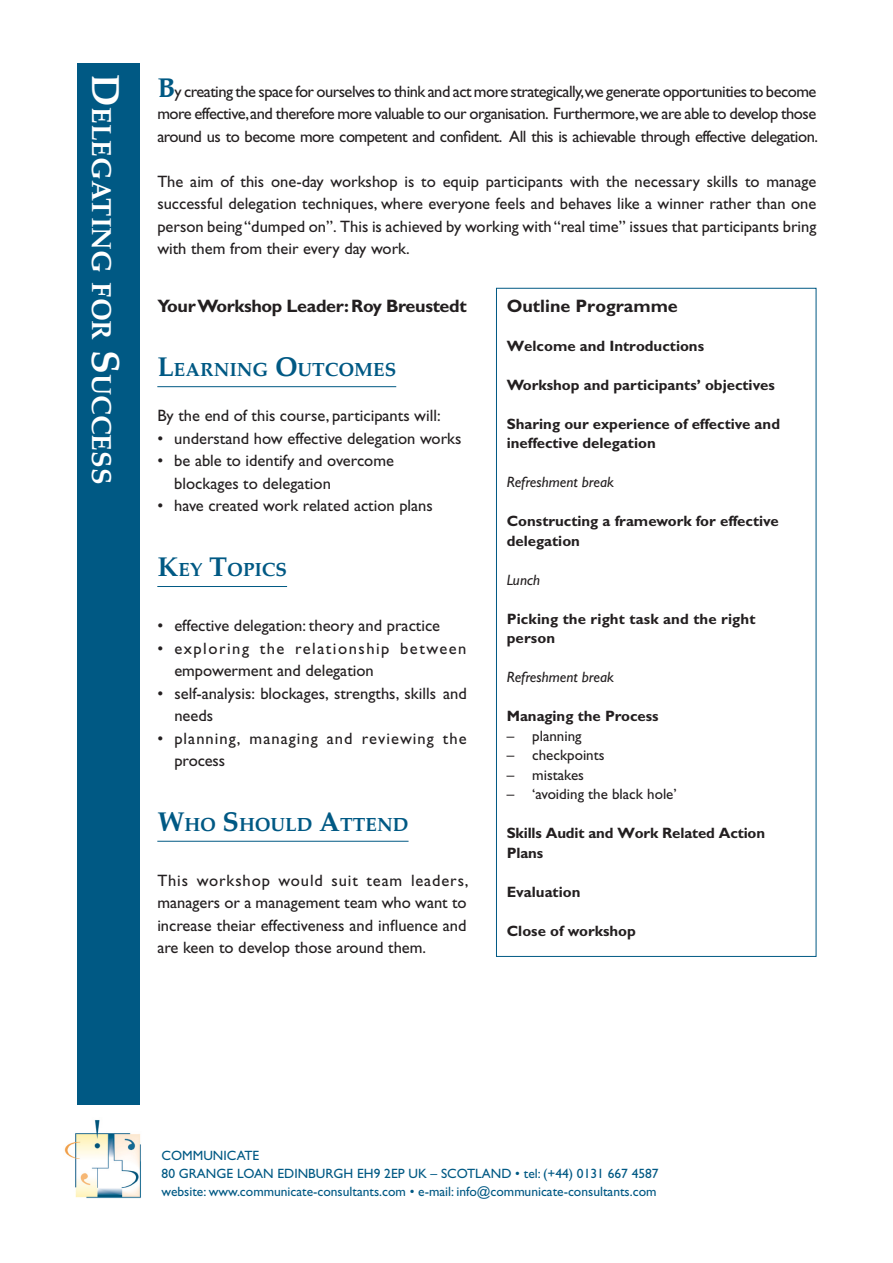
<style>
.page{position:relative;width:893px;height:1263px;background:#fff}
.page>*{position:absolute;margin:0;border:0;box-sizing:border-box;transform-origin:0 0}
.Workshop_Title{font:700 27.3px "Palatino";color:#fff}
.Subtitle{font:700 18.9px "Palatino";color:#005984}
.Workshop_Leader{font:700 18px "Gill Sans";letter-spacing:-.02em;color:#231f20}
.Programme_Title{font:700 18px "Gill Sans";color:#231f20}
.Body_text{font:16.5px/22.5px "Gill Sans";color:#231f20;text-align:justify}
.Bullet_Points{font:16.5px/22.5px "Gill Sans";color:#231f20}
.Bullet_Points-2{font:16.5px/22.5px "Gill Sans";letter-spacing:.09em;color:#231f20}
.Bullet_Points-3{font:16.5px/22.5px "Gill Sans";letter-spacing:.06em;color:#231f20}
.Programme_text{font:700 15px/19.5px "Gill Sans";color:#231f20}
.Programme_text-2{font:15px "Gill Sans";color:#231f20}
.Programme_text-3{font:italic 15px "Gill Sans";color:#231f20}
.t1{font:13.5px/18px "Gill Sans";color:#005984}
.s1{font-size:39px}
.s2{font-family:"Palatino";font-weight:700;font-size:27px;color:#005984}
.s3{font-size:27px}
</style>
<div class="page">
<img style="left:64px;top:1120px;width:77px;height:79px">
<div style="left:77px;top:64px;width:63px;height:1041px;background:#005984"></div>
<hr style="left:157px;top:386px;width:239px;height:1px;background:#005984">
<hr style="left:157px;top:586px;width:130px;height:1px;background:#005984">
<hr style="left:157px;top:841px;width:252px;height:1px;background:#005984">
<p class="Workshop_Title" style="left:118px;top:74px;width:408px;rotate:90deg"><span class="s1">D</span>ELEGATING FOR <span class="s1">S</span>UCCESS</p>
<p class="Body_text" style="left:157px;top:80px;width:662px"><span class="s2">B</span>y creating the space for ourselves to think and act more strategically,we generate opportunities to become more effective, and therefore more valuable to our organisation. Furthermore, we are able to develop those around us to become more competent and confident. All this is achievable through effective delegation.</p>
<p class="Body_text" style="left:157px;top:170px;width:661px">The aim of this one-day workshop is to equip participants with the necessary skills to manage successful delegation techniques, where everyone feels and behaves like a winner rather than one person being “dumped on”. This is achieved by working with “real time” issues that participants bring with them from their every day work.</p>
<p class="Workshop_Leader" style="left:157px;top:295px;width:311px">Your Workshop Leader: Roy Breustedt</p>
<p class="Subtitle" style="left:157px;top:358px;width:238px"><span class="s3">L</span>EARNING <span class="s3">O</span>UTCOMES</p>
<p class="Body_text" style="left:157px;top:405px;width:285px">By the end of this course, participants will:</p>
<p class="Body_text" style="left:157px;top:427px;width:306px">• understand how effective delegation works</p>
<p class="Body_text" style="left:174px;top:450px;width:221px;text-indent:-17px">• be able to identify and overcome blockages to delegation</p>
<p class="Body_text" style="left:157px;top:495px;width:277px">• have created work related action plans</p>
<p class="Subtitle" style="left:157px;top:558px;width:129px"><span class="s3">K</span>EY <span class="s3">T</span>OPICS</p>
<p class="Bullet_Points" style="left:157px;top:614px;width:284px">• effective delegation: theory and practice</p>
<p class="Bullet_Points-2" style="left:174px;top:637px;width:294px;text-indent:-17px">• exploring the relationship between empowerment and delegation</p>
<p class="Bullet_Points" style="left:174px;top:682px;width:294px;text-indent:-17px">• self-analysis: blockages, strengths, skills and needs</p>
<p class="Bullet_Points-3" style="left:174px;top:727px;width:294px;text-indent:-17px">• planning, managing and reviewing the process</p>
<p class="Subtitle" style="left:157px;top:813px;width:251px"><span class="s3">W</span>HO <span class="s3">S</span>HOULD <span class="s3">A</span>TTEND</p>
<p class="Body_text" style="left:157px;top:869px;width:313px">This workshop would suit team leaders, managers or a management team who want to increase theiar effectiveness and influence and are keen to develop those around them.</p>
<p class="Programme_Title" style="left:507px;top:295px;width:173px">Outline Programme</p>
<p class="Programme_text" style="left:507px;top:336px;width:199px">Welcome and Introductions</p>
<p class="Programme_text" style="left:507px;top:375px;width:269px">Workshop and participants’ objectives</p>
<p class="Programme_text" style="left:507px;top:414px;width:275px">Sharing our experience of effective and ineffective delegation</p>
<p class="Programme_text-3" style="left:507px;top:473px;width:109px">Refreshment break</p>
<p class="Programme_text" style="left:507px;top:511px;width:274px">Constructing a framework for effective delegation</p>
<p class="Programme_text-3" style="left:507px;top:571px;width:35px">Lunch</p>
<p class="Programme_text" style="left:507px;top:609px;width:250px">Picking the right task and the right person</p>
<p class="Programme_text-3" style="left:507px;top:668px;width:109px">Refreshment break</p>
<p class="Programme_text" style="left:507px;top:706px;width:153px">Managing the Process</p>
<p class="Programme_text-2" style="left:507px;top:727px;width:76px">– planning</p>
<p class="Programme_text-2" style="left:507px;top:746px;width:99px">– checkpoints</p>
<p class="Programme_text-2" style="left:507px;top:766px;width:79px">– mistakes</p>
<p class="Programme_text-2" style="left:507px;top:785px;width:172px">– ‘avoiding the black hole’</p>
<p class="Programme_text" style="left:507px;top:823px;width:260px">Skills Audit and Work Related Action<br>Plans</p>
<p class="Programme_text" style="left:507px;top:882px;width:75px">Evaluation</p>
<p class="Programme_text" style="left:507px;top:921px;width:131px">Close of workshop</p>
<p class="t1" style="left:162px;top:1146px;width:499px">COMMUNICATE<br>80 GRANGE LOAN EDINBURGH EH9 2EP UK – SCOTLAND • tel: (+44) 0131 667 4587</p>
<p class="t1" style="left:162px;top:1182px;width:496px">website: www.communicate-consultants.com • e-mail: info@communicate-consultants.com</p>
</div>
